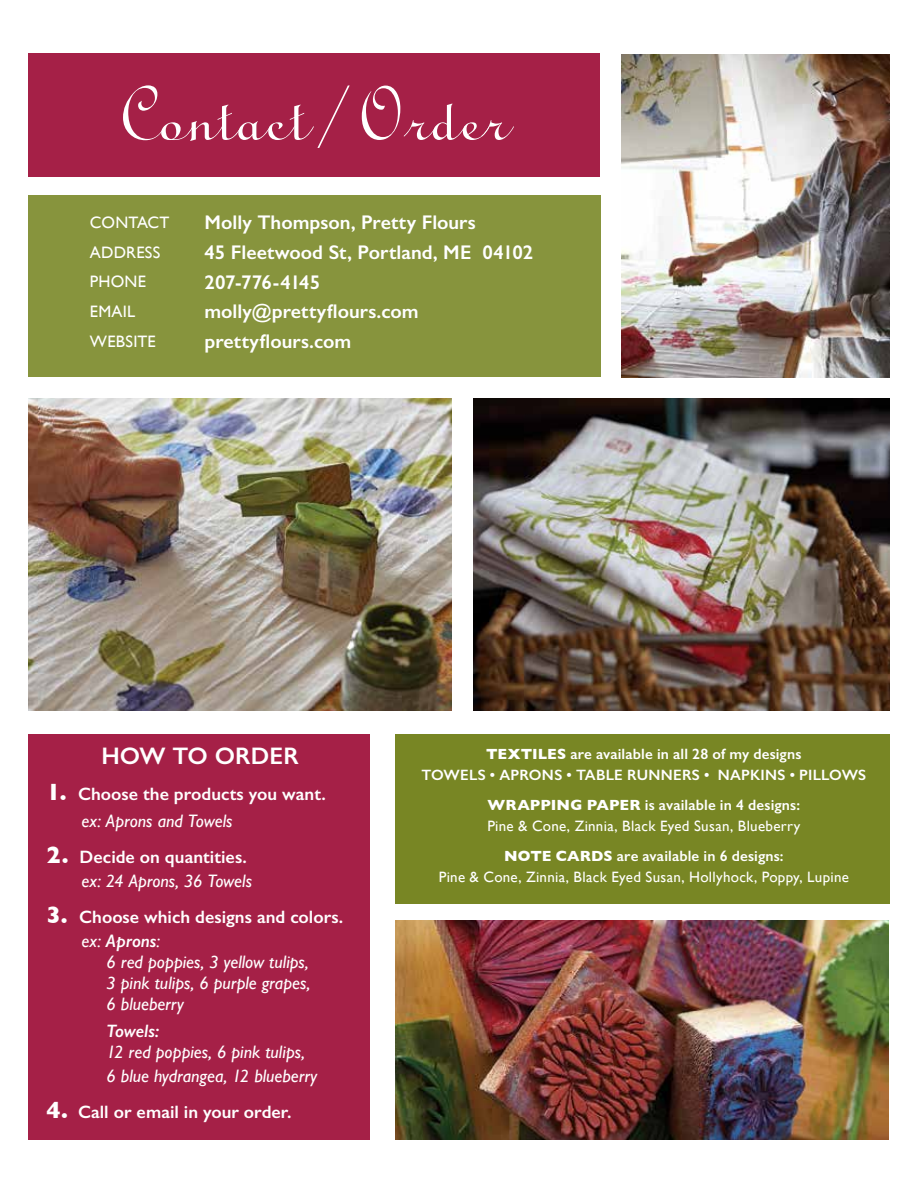
<style>
.page{position:relative;width:918px;height:1188px;background:#fff}
.page>*{position:absolute;margin:0;border:0;box-sizing:border-box;transform-origin:0 0}
.t1{font:85.5px "Uptype Normal";color:#fff}
.t2{font:600 24px "Gill Sans";letter-spacing:.005em;color:#fff}
.t3{font:600 19.8px/29.7px "Gill Sans";color:#fff}
.t4{font:italic 18px/24px "Gill Sans";color:#fff;text-align:right}
.t5{font:600 18px/27px "Gill Sans";color:#fff}
.t6{font:italic 600 18px "Gill Sans";letter-spacing:-.01em;color:#fff}
.t7{font:16.5px/29.7px "Gill Sans";letter-spacing:.01em;color:#fff}
.t8{font:15px/21px "Gill Sans";letter-spacing:.02em;color:#fff}
.t9{font:600 15px/21px "Gill Sans";letter-spacing:.01em;color:#fff;text-align:center}
.s1{font-weight:700;font-size:24px}
.s2{font-weight:400;font-style:italic}
.s3{font-weight:700;font-style:normal;font-size:24px}
.s4{font-weight:600;font-style:normal}
.s5{font-style:italic}
.s6{font-weight:700}
.s7{font-weight:600}
</style>
<div class="page">
<div style="left:28px;top:53px;width:572px;height:124px;background:#a52047"></div>
<img style="left:621px;top:54px;width:269px;height:323px">
<img style="left:473px;top:399px;width:417px;height:312px">
<img style="left:28px;top:399px;width:424px;height:312px">
<div style="left:28px;top:734px;width:342px;height:406px;background:#a52047"></div>
<div style="left:395px;top:734px;width:495px;height:170px;background:#788624"></div>
<img style="left:395px;top:920px;width:494px;height:220px">
<div style="left:28px;top:195px;width:572px;height:182px;background:#87943d"></div>
<h1 class="t1" style="left:119px;top:47px;width:389px">Contact / Order</h1>
<p class="t7" style="left:90px;top:207px;width:81px">CONTACT<br>ADDRESS<br>PHONE<br>EMAIL<br>WEBSITE</p>
<h3 class="t3" style="left:205px;top:207px;width:330px">Molly Thompson, Pretty Flours<br>45 Fleetwood St, Portland, ME 04102<br>207-776-4145 molly@prettyflours.com prettyflours.com</h3>
<h2 class="t2" style="left:101px;top:742px;width:199px">HOW TO ORDER</h2>
<p class="t5" style="left:82px;top:781px;width:246px;text-indent:-35px"><span class="s1">1.</span> Choose the products you want. <span class="s2">ex: Aprons and Towels</span></p>
<p class="t4" style="left:47px;top:845px;width:207px"><span class="s3">2.</span> <span class="s4">Decide on quantities. </span>ex: 24 Aprons, 36 Towels</p>
<p class="t5" style="left:82px;top:905px;width:263px;line-height:24px;text-indent:-35px"><span class="s1">3.</span> Choose which designs and colors. <span class="s2">ex:</span> <span class="s5">Aprons</span><span class="s2">:</span></p>
<p class="t4" style="left:107px;top:952px;width:205px;line-height:21px;text-align:justify">6 red poppies, 3 yellow tulips, 3 pink tulips, 6 purple grapes, 6 blueberry</p>
<p class="t6" style="left:107px;top:1020px;width:54px">Towels:</p>
<p class="t4" style="left:107px;top:1040px;width:212px;text-align:left">12 red poppies, 6 pink tulips,<br>6 blue hydrangea, 12 blueberry</p>
<p class="t5" style="left:47px;top:1099px;width:247px"><span class="s1">4.</span> Call or email in your order.</p>
<p class="t9" style="left:421px;top:744px;width:446px"><span class="s6">TEXTILES</span> are available in all 28 of my designs<br>TOWELS • APRONS • TABLE RUNNERS • NAPKINS • PILLOWS</p>
<p class="t8" style="left:487px;top:795px;width:315px"><span class="s6">WRAPPING PAPER</span> <span class="s7">is available in 4 designs:<br></span>Pine &amp; Cone, Zinnia, Black Eyed Susan, Blueberry</p>
<p class="t8" style="left:439px;top:846px;width:412px;text-align:center"><span class="s6">NOTE CARDS</span> <span class="s7">are available in 6 designs:<br></span>Pine &amp; Cone, Zinnia, Black Eyed Susan, Hollyhock, Poppy, Lupine</p>
</div>
